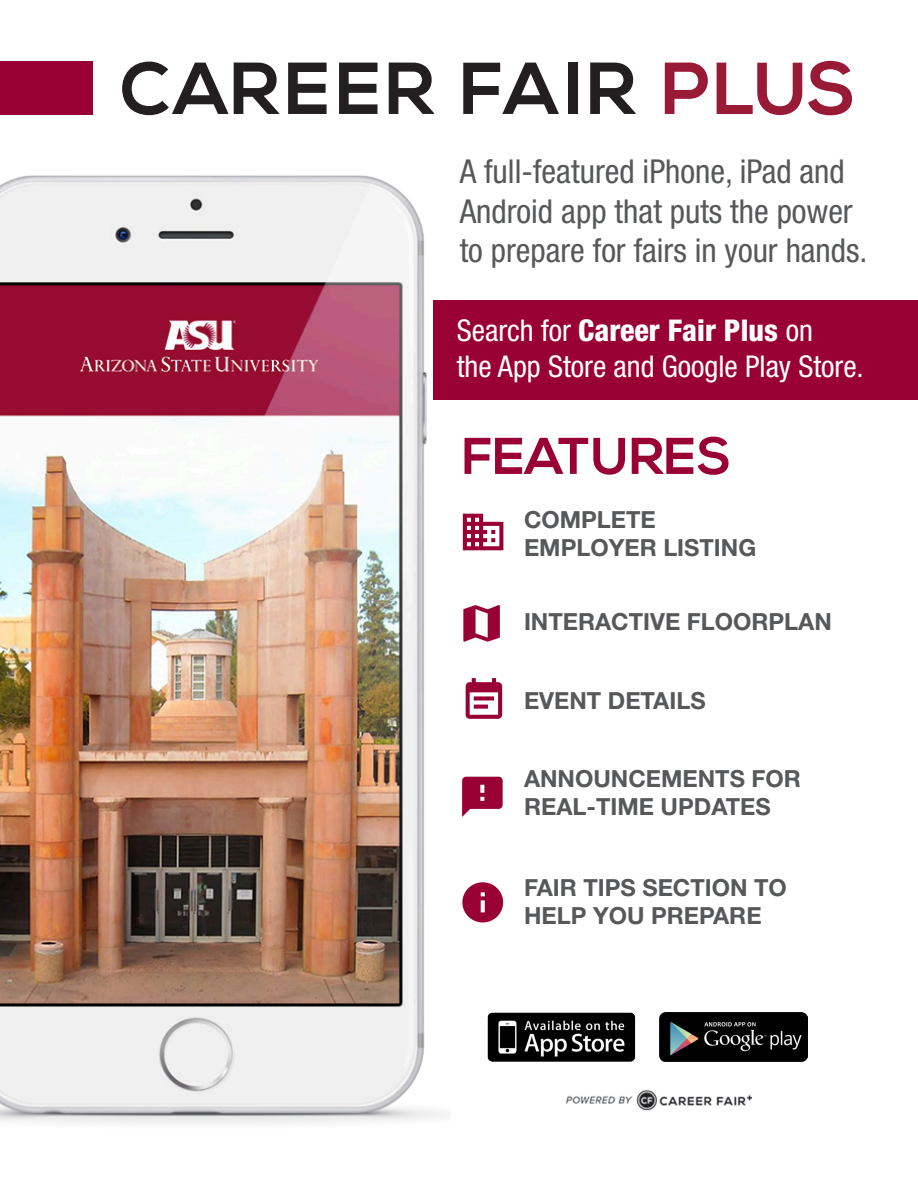
<style>
.page{position:relative;width:918px;height:1188px;background:#fff}
.page>*{position:absolute;margin:0;border:0;box-sizing:border-box;transform-origin:0 0}
.Features_Title{font:700 51.6px "Nexa";color:#903}
.Features_bullets{font:condensed 33px/39.6px "Helvetica Neue LT Std";color:#57585a}
.Features_bullets-2{font:condensed 30px/36px "Helvetica Neue LT Std";color:#fff}
.Feature_Name{font:700 23.55px/28.3px "Helvetica Neue LT Std";color:#57585a}
.s1{font-weight:800}
</style>
<div class="page">
<div style="left:434px;top:300px;width:484px;height:100px;background:#903"></div>
<div style="left:0;top:62px;width:93px;height:53px;background:#903"></div>
<img style="left:0;top:175px;width:449px;height:949px">
<img style="left:488px;top:1013px;width:147px;height:48px">
<img style="left:659px;top:1013px;width:148px;height:48px">
<svg style="left:122px;top:62px;width:157px;height:53px"></svg>
<svg style="left:288px;top:63px;width:39px;height:51px"></svg>
<svg style="left:339px;top:63px;width:39px;height:51px"></svg>
<svg style="left:389px;top:63px;width:45px;height:51px"></svg>
<svg style="left:463px;top:63px;width:96px;height:51px"></svg>
<div style="left:568px;top:63px;width:9px;height:51px;background:#231f20"></div>
<svg style="left:590px;top:63px;width:46px;height:51px"></svg>
<svg style="left:665px;top:63px;width:137px;height:52px"></svg>
<svg style="left:808px;top:61px;width:44px;height:54px"></svg>
<img style="left:566px;top:1090px;width:186px;height:21px">
<img style="left:463px;top:605px;width:37px;height:37px">
<img style="left:465px;top:678px;width:38px;height:41px">
<img style="left:462px;top:776px;width:41px;height:41px">
<img style="left:462px;top:882px;width:42px;height:41px">
<img style="left:462px;top:513px;width:42px;height:38px">
<p class="Features_bullets" style="left:460px;top:151px;width:409px">A full-featured iPhone, iPad and<br>Android app that puts the power to prepare for fairs in your hands.</p>
<p class="Features_bullets-2" style="left:457px;top:312px;width:409px">Search for <span class="s1">Career Fair Plus</span> on<br>the App Store and Google Play Store.</p>
<p class="Features_Title" style="left:462px;top:426px;width:271px">FEATURES</p>
<p class="Feature_Name" style="left:524px;top:505px;width:234px">COMPLETE<br>EMPLOYER LISTING</p>
<p class="Feature_Name" style="left:524px;top:607px;width:309px">INTERACTIVE FLOORPLAN</p>
<p class="Feature_Name" style="left:524px;top:686px;width:183px">EVENT DETAILS</p>
<p class="Feature_Name" style="left:524px;top:764px;width:278px">ANNOUNCEMENTS FOR<br>REAL-TIME UPDATES</p>
<p class="Feature_Name" style="left:524px;top:873px;width:264px">FAIR TIPS SECTION TO<br>HELP YOU PREPARE</p>
</div>
